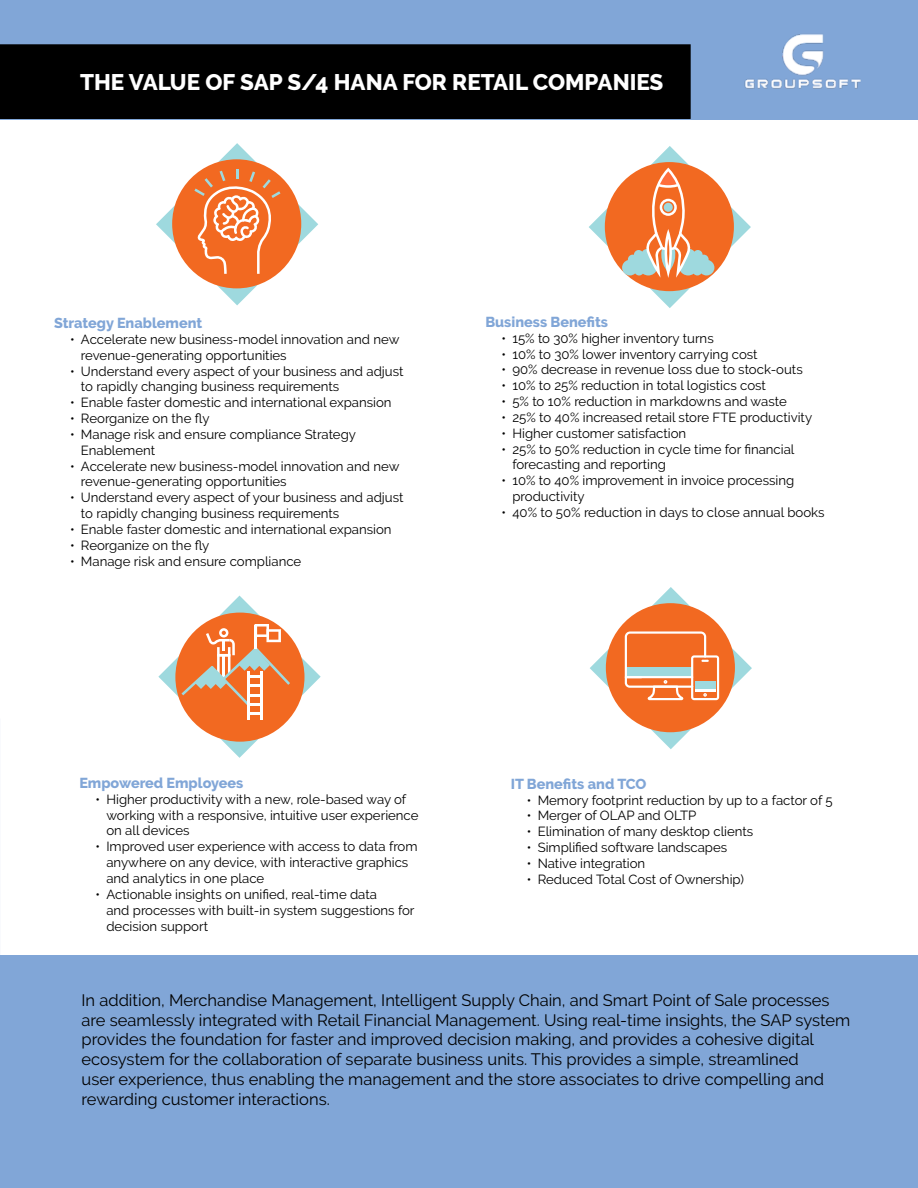
<style>
.page{position:relative;width:918px;height:1188px;background:#fff}
.page>*{position:absolute;margin:0;border:0;box-sizing:border-box;transform-origin:0 0}
.t1{font:800 22.5px "Raleway";color:#fff}
.t2{font:16.5px/19.8px "Raleway";color:#000}
.t3{font:800 14.4px "Raleway";color:#81a6d7}
.t4{font:13.2px/15.9px "Raleway";color:#000}
</style>
<div class="page">
<div style="left:0;top:956px;width:918px;height:232px;background:#81a6d7"></div>
<div style="left:0;top:0;width:918px;height:119px;background:#81a6d7"></div>
<img style="left:744px;top:34px;width:117px;height:55px">
<div style="left:0;top:45px;width:690px;height:73px;background:#000"></div>
<div style="left:0;top:44px;width:691px;height:75px;border:2px solid #000"></div>
<svg style="left:156px;top:143px;width:162px;height:162px"></svg>
<svg style="left:158px;top:596px;width:163px;height:162px"></svg>
<hr style="left:255px;top:625px;width:2px;height:23px;background:#fff">
<svg style="left:589px;top:146px;width:162px;height:162px"></svg>
<svg style="left:590px;top:587px;width:162px;height:162px"></svg>
<h1 class="t1" style="left:80px;top:69px;width:585px">THE VALUE OF SAP S/4 HANA FOR RETAIL COMPANIES</h1>
<p class="t3" style="left:54px;top:315px;width:150px">Strategy Enablement</p>
<p class="t4" style="left:81px;top:331px;width:320px;text-indent:-11px">• Accelerate new business-model innovation and new revenue-generating opportunities</p>
<p class="t4" style="left:81px;top:363px;width:324px;text-indent:-11px">• Understand every aspect of your business and adjust to rapidly changing business requirements</p>
<p class="t4" style="left:70px;top:395px;width:323px">• Enable faster domestic and international expansion</p>
<p class="t4" style="left:70px;top:410px;width:141px">• Reorganize on the fly</p>
<p class="t4" style="left:81px;top:426px;width:277px;text-indent:-11px">• Manage risk and ensure compliance Strategy<br>Enablement</p>
<p class="t4" style="left:81px;top:458px;width:320px;text-indent:-11px">• Accelerate new business-model innovation and new revenue-generating opportunities</p>
<p class="t4" style="left:81px;top:490px;width:324px;text-indent:-11px">• Understand every aspect of your business and adjust to rapidly changing business requirements</p>
<p class="t4" style="left:70px;top:521px;width:323px">• Enable faster domestic and international expansion</p>
<p class="t4" style="left:70px;top:537px;width:141px">• Reorganize on the fly</p>
<p class="t4" style="left:70px;top:553px;width:233px">• Manage risk and ensure compliance</p>
<p class="t3" style="left:485px;top:314px;width:124px">Business Benefits</p>
<p class="t4" style="left:502px;top:330px;width:214px">• 15% to 30% higher inventory turns</p>
<p class="t4" style="left:502px;top:346px;width:258px">• 10% to 30% lower inventory carrying cost</p>
<p class="t4" style="left:502px;top:362px;width:303px">• 90% decrease in revenue loss due to stock-outs</p>
<p class="t4" style="left:502px;top:378px;width:266px">• 10% to 25% reduction in total logistics cost</p>
<p class="t4" style="left:502px;top:393px;width:287px">• 5% to 10% reduction in markdowns and waste</p>
<p class="t4" style="left:502px;top:409px;width:312px">• 25% to 40% increased retail store FTE productivity</p>
<p class="t4" style="left:502px;top:425px;width:186px">• Higher customer satisfaction</p>
<p class="t4" style="left:512px;top:441px;width:284px;text-indent:-11px">• 25% to 50% reduction in cycle time for financial forecasting and reporting</p>
<p class="t4" style="left:512px;top:473px;width:283px;text-indent:-11px">• 10% to 40% improvement in invoice processing productivity</p>
<p class="t4" style="left:502px;top:504px;width:325px">• 40% to 50% reduction in days to close annual books</p>
<p class="t3" style="left:79px;top:775px;width:166px">Empowered Employees</p>
<p class="t4" style="left:106px;top:791px;width:314px;text-indent:-11px">• Higher productivity with a new, role-based way of working with a responsive, intuitive user experience on all devices</p>
<p class="t4" style="left:106px;top:839px;width:313px;text-indent:-11px">• Improved user experience with access to data from anywhere on any device, with interactive graphics and analytics in one place</p>
<p class="t4" style="left:106px;top:886px;width:310px;text-indent:-11px">• Actionable insights on unified, real-time data<br>and processes with built-in system suggestions for decision support</p>
<p class="t3" style="left:511px;top:776px;width:137px">IT Benefits and TCO</p>
<p class="t4" style="left:527px;top:792px;width:307px">• Memory footprint reduction by up to a factor of 5</p>
<p class="t4" style="left:527px;top:808px;width:171px">• Merger of OLAP and OLTP</p>
<p class="t4" style="left:527px;top:824px;width:228px">• Elimination of many desktop clients</p>
<p class="t4" style="left:527px;top:839px;width:202px">• Simplified software landscapes</p>
<p class="t4" style="left:527px;top:855px;width:120px">• Native integration</p>
<p class="t4" style="left:527px;top:871px;width:219px">• Reduced Total Cost of Ownership)</p>
<p class="t2" style="left:82px;top:990px;width:770px">In addition, Merchandise Management, Intelligent Supply Chain, and Smart Point of Sale processes are seamlessly integrated with Retail Financial Management. Using real-time insights, the SAP system provides the foundation for faster and improved decision making, and provides a cohesive digital ecosystem for the collaboration of separate business units. This provides a simple, streamlined<br>user experience, thus enabling the management and the store associates to drive compelling and rewarding customer interactions.</p>
</div>
